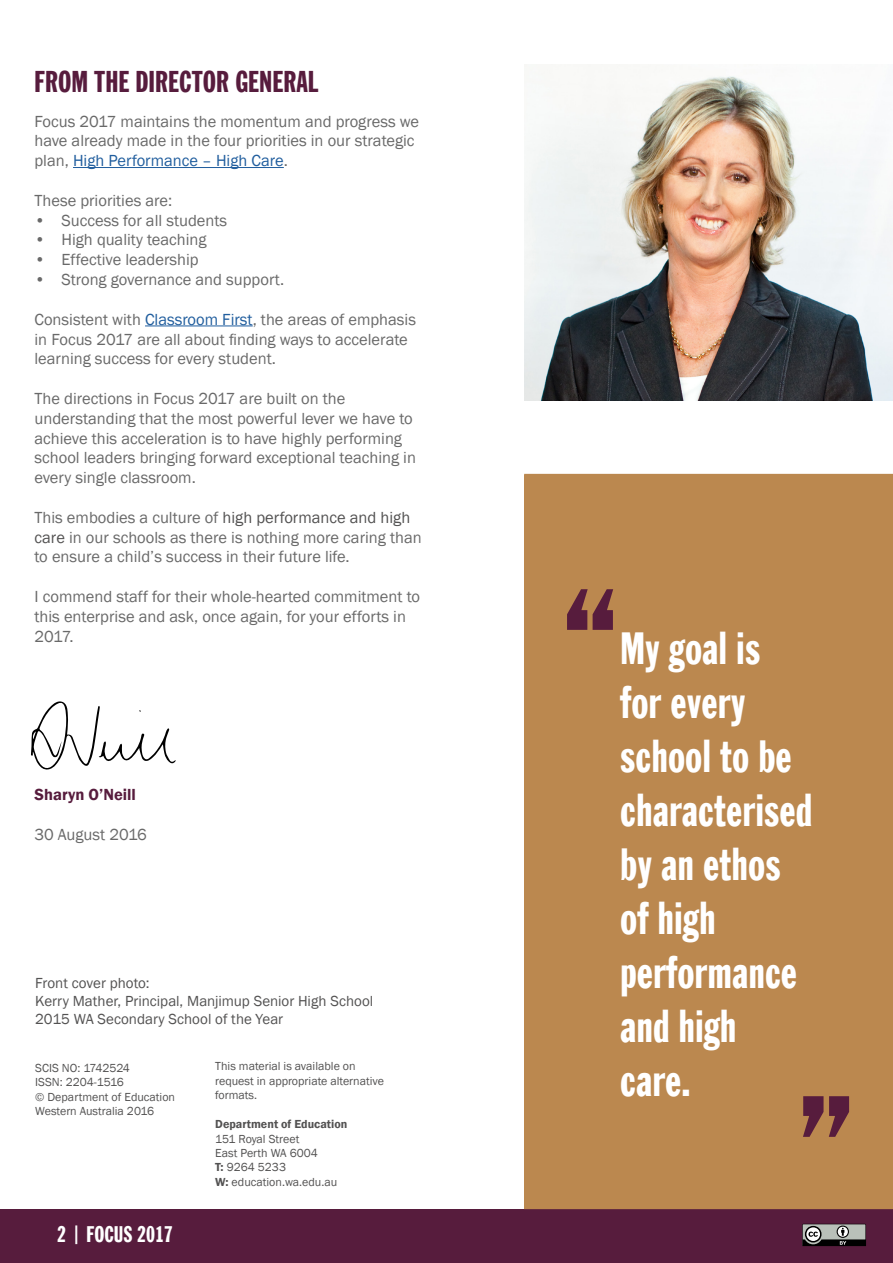
<style>
.page{position:relative;width:893px;height:1263px;background:#fff}
.page>*{position:absolute;margin:0;border:0;box-sizing:border-box;transform-origin:0 0}
.t1{font:45px/54px "Franklin Gothic TL Extra Cn";color:#fff}
.t2{font:30px "Franklin Gothic TL Extra Cn";color:#571c3d}
.t3{font:22.5px "Franklin Gothic TL Extra Cn";color:#fff}
.t4{font:16.5px/19.8px "Franklin Gothic";color:#696969}
.t5{font:600 16.5px "Franklin Gothic";color:#571c3d}
.t6{font:15px/18px "Franklin Gothic";color:#535252}
.t7{font:12px/14.4px "Franklin Gothic";color:#535252}
.t8{font:600 12px "Franklin Gothic";color:#535252}
.s1{color:#215e9e}
.s2{color:#535252}
.s3{font-weight:600}
</style>
<div class="page">
<div style="left:0;top:1209px;width:893px;height:54px;background:#571c3d"></div>
<svg style="left:802px;top:1224px;width:64px;height:22px"></svg>
<img style="left:524px;top:76px;width:369px;height:324px">
<hr style="left:73px;top:167px;width:211px;height:1px;background:#215e9e">
<hr style="left:145px;top:325px;width:108px;height:1px;background:#215e9e">
<div style="left:524px;top:474px;width:369px;height:735px;background:#bb884f"></div>
<svg style="left:567px;top:589px;width:46px;height:41px;background:#7c4443"></svg>
<svg style="left:803px;top:1096px;width:46px;height:41px;background:#7c4443"></svg>
<svg style="left:31px;top:701px;width:145px;height:69px"></svg>
<h2 class="t2" style="left:34px;top:62px;width:285px">FROM THE DIRECTOR GENERAL</h2>
<p class="t4" style="left:34px;top:112px;width:386px">Focus 2017 maintains the momentum and progress we have already made in the four priorities in our strategic plan, <span class="s1">High Performance – High Care</span>.</p>
<p class="t4" style="left:34px;top:191px;width:139px">These priorities are:</p>
<p class="t4" style="left:34px;top:211px;width:194px">• Success for all students</p>
<p class="t4" style="left:34px;top:230px;width:174px">• High quality teaching</p>
<p class="t4" style="left:34px;top:250px;width:166px">• Effective leadership</p>
<p class="t4" style="left:34px;top:270px;width:251px">• Strong governance and support.</p>
<p class="t4" style="left:34px;top:310px;width:383px">Consistent with <span class="s1">Classroom First</span>, the areas of emphasis in Focus 2017 are all about finding ways to accelerate learning success for every student.</p>
<p class="t4" style="left:34px;top:389px;width:383px">The directions in Focus 2017 are built on the understanding that the most powerful lever we have to achieve this acceleration is to have highly performing school leaders bringing forward exceptional teaching in every single classroom.</p>
<p class="t4" style="left:34px;top:508px;width:389px">This embodies a culture of <span class="s2">high performance and high care</span> in our schools as there is nothing more caring than to ensure a child’s success in their future life.</p>
<p class="t4" style="left:34px;top:587px;width:387px">I commend staff for their whole-hearted commitment to this enterprise and ask, once again, for your efforts in<br>2017.</p>
<p class="t5" style="left:34px;top:784px;width:103px">Sharyn O’Neill</p>
<p class="t4" style="left:34px;top:824px;width:114px">30 August 2016</p>
<p class="t6" style="left:35px;top:974px;width:340px">Front cover photo:<br>Kerry Mather, Principal, Manjimup Senior High School<br>2015 WA Secondary School of the Year</p>
<p class="t7" style="left:35px;top:1061px;width:141px">SCIS NO: 1742524<br>ISSN: 2204-1516<br>© Department of Education<br>Western Australia 2016</p>
<p class="t7" style="left:215px;top:1059px;width:170px">This material is available on request in appropriate alternative formats.</p>
<p class="t8" style="left:215px;top:1117px;width:134px">Department of Education</p>
<p class="t7" style="left:215px;top:1131px;width:123px">151 Royal Street<br>East Perth WA 6004<br><span class="s3">T:</span> 9264 5233<br><span class="s3">W:</span> education.wa.edu.au</p>
<h3 class="t3" style="left:57px;top:1220px;width:117px">2 | FOCUS 2017</h3>
<h1 class="t1" style="left:620px;top:621px;width:193px">My goal is for every school to be characterised by an ethos of high performance and high care.</h1>
</div>
